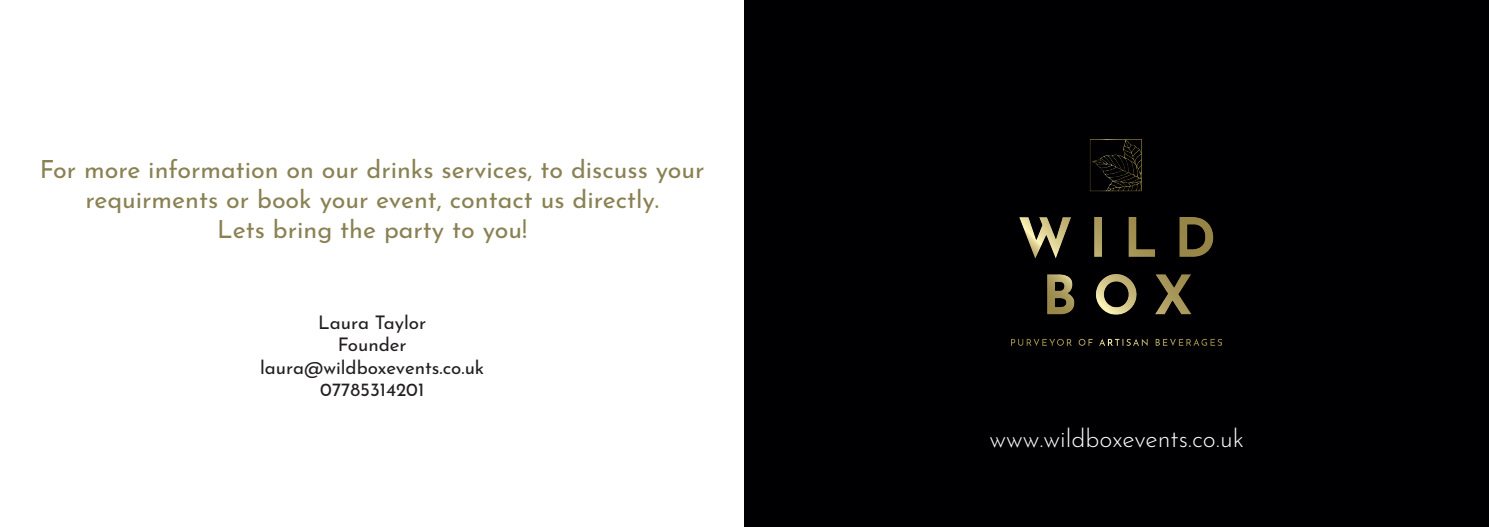
<style>
.page{position:relative;width:1489px;height:527px;background:#fff}
.page>*{position:absolute;margin:0;border:0;box-sizing:border-box;transform-origin:0 0}
.t1{font:25px/30px "Josefin Sans";color:#8a8153;text-align:center}
.t2{font:300 25px "Josefin Sans";color:#fff}
.t3{font:18.75px "Josefin Sans";color:#231f20}
</style>
<div class="page">
<div style="left:744px;top:0;width:744px;height:526px;background:#000002"></div>
<img style="left:1011px;top:140px;width:210px;height:205px">
<p class="t1" style="left:40px;top:151px;width:666px">For more information on our drinks services, to discuss your requirments or book your event, contact us directly.</p>
<p class="t1" style="left:217px;top:211px;width:311px">Lets bring the party to you!</p>
<p class="t3" style="left:318px;top:306px;width:109px">Laura Taylor</p>
<p class="t3" style="left:338px;top:328px;width:70px">Founder</p>
<p class="t3" style="left:260px;top:351px;width:226px">laura@wildboxevents.co.uk</p>
<p class="t3" style="left:320px;top:373px;width:105px">07785314201</p>
<p class="t2" style="left:989px;top:419px;width:256px">www.wildboxevents.co.uk</p>
</div>
